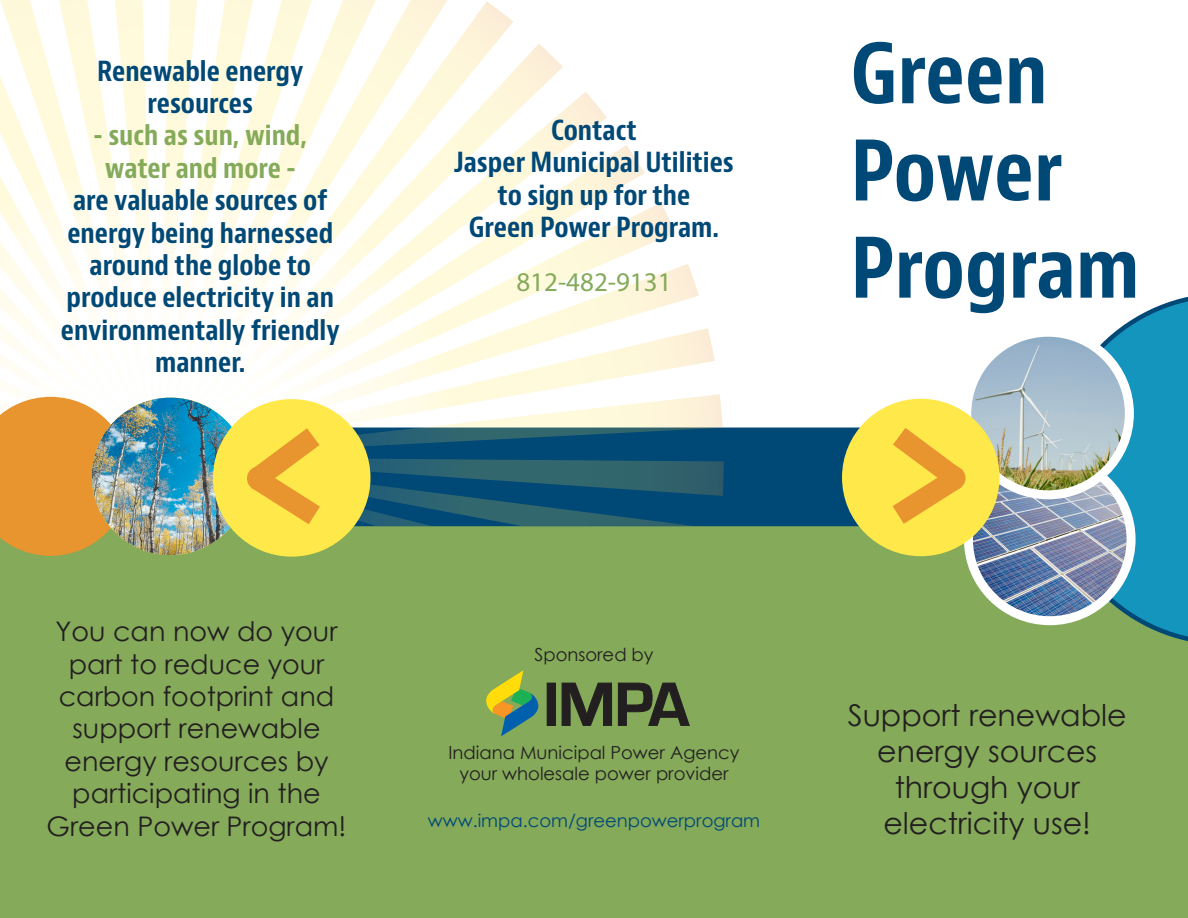
<style>
.page{position:relative;width:1188px;height:918px;background:#fff}
.page>*{position:absolute;margin:0;border:0;box-sizing:border-box;transform-origin:0 0}
.t1{font:700 condensed 81px "Bernino Sans";color:#004876}
.t2{font:30px/36px "Century Gothic";color:#231f20;text-align:center}
.t3{font:700 condensed 27px/32.4px "Bernino Sans";color:#004876;text-align:center}
.t4{font:27px/32.4px "Century Gothic";color:#231f20;text-align:center}
.t5{font:700 condensed 27px "Bernino Sans";color:#84aa5a}
.t6{font:27px "Myriad Pro";color:#84aa5a}
.t7{font:18px "Century Gothic";color:#231f20}
.t8{font:18px "Century Gothic";color:#004876}
</style>
<div class="page">
<div style="left:0;top:435px;width:1188px;height:483px;background:#84aa5a"></div>
<div style="left:724px;top:428px;width:135px;height:98px;background:#004876"></div>
<svg style="left:1049px;top:296px;width:139px;height:345px"></svg>
<img style="left:968px;top:458px;width:163px;height:163px;border-radius:81px">
<div style="left:964px;top:454px;width:172px;height:171px;border:9px solid #fff;border-radius:50%"></div>
<img style="left:972px;top:332px;width:157px;height:162px">
<div style="left:962px;top:328px;width:172px;height:171px;border:9px solid #fff;border-radius:50%"></div>
<div style="left:842px;top:399px;width:158px;height:157px;background:#ffe849;border-radius:50%"></div>
<svg style="left:869px;top:407px;width:117px;height:137px"></svg>
<div style="left:941px;top:466px;width:25px;height:24px;background:#e8942f;border-radius:50%"></div>
<svg style="left:0;top:0;width:724px;height:526px"></svg>
<svg style="left:0;top:397px;width:130px;height:159px;background:#e29c3f"></svg>
<img style="left:92px;top:398px;width:157px;height:157px;border-radius:79px">
<div style="left:213px;top:399px;width:158px;height:158px;background:#ffe849;border-radius:50%"></div>
<svg style="left:226px;top:407px;width:117px;height:137px"></svg>
<div style="left:247px;top:466px;width:24px;height:24px;background:#e8942f;border-radius:50%"></div>
<div style="left:547px;top:683px;width:8px;height:42px;background:#231f20"></div>
<div style="left:547px;top:683px;width:9px;height:43px;border:1px solid #231f20"></div>
<svg style="left:561px;top:682px;width:129px;height:44px"></svg>
<svg style="left:486px;top:670px;width:53px;height:66px"></svg>
<p class="t3" style="left:97px;top:55px;width:208px">Renewable energy resources</p>
<p class="t5" style="left:94px;top:119px;width:215px">- such as sun, wind,</p>
<p class="t5" style="left:105px;top:152px;width:193px">water and more -</p>
<p class="t3" style="left:61px;top:185px;width:280px">are valuable sources of energy being harnessed around the globe to produce electricity in an environmentally friendly manner.</p>
<p class="t3" style="left:551px;top:114px;width:87px">Contact</p>
<p class="t3" style="left:454px;top:147px;width:281px">Jasper Municipal Utilities</p>
<p class="t3" style="left:498px;top:179px;width:194px">to sign up for the</p>
<p class="t3" style="left:469px;top:212px;width:252px">Green Power Program.</p>
<p class="t6" style="left:516px;top:265px;width:157px">812-482-9131</p>
<p class="t1" style="left:850px;top:24px;width:199px">Green</p>
<p class="t1" style="left:850px;top:121px;width:213px">Power</p>
<p class="t1" style="left:850px;top:219px;width:291px">Program</p>
<p class="t4" style="left:47px;top:615px;width:301px">You can now do your part to reduce your carbon footprint and support renewable energy resources by participating in the<br>Green Power Program!</p>
<p class="t7" style="left:534px;top:642px;width:121px">Sponsored by</p>
<p class="t7" style="left:449px;top:740px;width:292px">Indiana Municipal Power Agency</p>
<p class="t7" style="left:460px;top:761px;width:271px">your wholesale power provider</p>
<p class="t8" style="left:428px;top:808px;width:334px">www.impa.com/greenpowerprogram</p>
<p class="t2" style="left:848px;top:697px;width:280px">Support renewable energy sources</p>
<p class="t2" style="left:895px;top:769px;width:187px">through your</p>
<p class="t2" style="left:883px;top:805px;width:209px">electricity use!</p>
</div>
